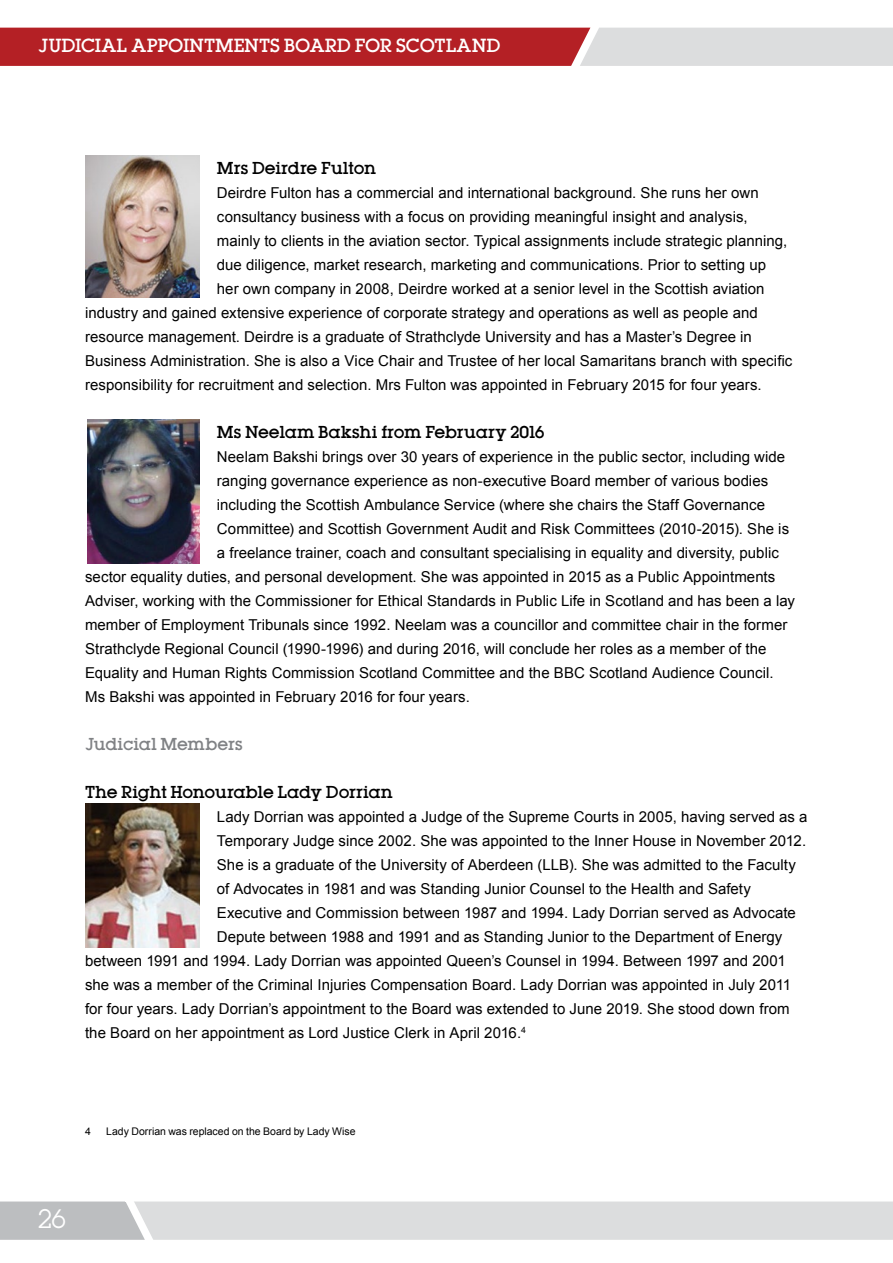
<style>
.page{position:relative;width:893px;height:1263px;background:#fff}
.page>*{position:absolute;margin:0;border:0;box-sizing:border-box;transform-origin:0 0}
.t1{font:24px "Lubalin";color:#fff}
.t2{font:500 16.5px "Lubalin";color:#fff}
.t3{font:15px "Arial";letter-spacing:.005em;color:#000}
.t4{font:500 15px "Lubalin";letter-spacing:-.005em;color:#000}
.t5{font:500 15px "Lubalin";letter-spacing:-.01em;color:#808285}
.t6{font:10.5px "Arial";letter-spacing:-.005em;color:#000}
</style>
<div class="page">
<svg style="left:0;top:1201px;width:893px;height:39px;background:#d8d9da"></svg>
<svg style="left:0;top:28px;width:893px;height:38px;background:#c26266"></svg>
<img style="left:85px;top:156px;width:115px;height:142px">
<svg style="left:87px;top:420px;width:1px;height:144px"></svg>
<img style="left:88px;top:420px;width:112px;height:144px">
<img style="left:85px;top:804px;width:115px;height:144px">
<p class="t2" style="left:38px;top:33px;width:464px">JUDICIAL APPOINTMENTS BOARD FOR SCOTLAND</p>
<p class="t4" style="left:217px;top:157px;width:161px">Mrs Deirdre Fulton</p>
<p class="t3" style="left:217px;top:184px;width:543px">Deirdre Fulton has a commercial and international background. She runs her own</p>
<p class="t3" style="left:217px;top:208px;width:532px">consultancy business with a focus on providing meaningful insight and analysis,</p>
<p class="t3" style="left:217px;top:232px;width:572px">mainly to clients in the aviation sector. Typical assignments include strategic planning,</p>
<p class="t3" style="left:217px;top:256px;width:551px">due diligence, market research, marketing and communications. Prior to setting up</p>
<p class="t3" style="left:217px;top:280px;width:549px">her own company in 2008, Deirdre worked at a senior level in the Scottish aviation</p>
<p class="t3" style="left:85px;top:304px;width:674px">industry and gained extensive experience of corporate strategy and operations as well as people and</p>
<p class="t3" style="left:85px;top:328px;width:668px">resource management. Deirdre is a graduate of Strathclyde University and has a Master’s Degree in</p>
<p class="t3" style="left:85px;top:352px;width:709px">Business Administration. She is also a Vice Chair and Trustee of her local Samaritans branch with specific</p>
<p class="t3" style="left:85px;top:376px;width:678px">responsibility for recruitment and selection. Mrs Fulton was appointed in February 2015 for four years.</p>
<p class="t4" style="left:217px;top:421px;width:329px">Ms Neelam Bakshi from February 2016</p>
<p class="t3" style="left:217px;top:448px;width:570px">Neelam Bakshi brings over 30 years of experience in the public sector, including wide</p>
<p class="t3" style="left:217px;top:472px;width:553px">ranging governance experience as non-executive Board member of various bodies</p>
<p class="t3" style="left:217px;top:496px;width:550px">including the Scottish Ambulance Service (where she chairs the Staff Governance</p>
<p class="t3" style="left:217px;top:520px;width:574px">Committee) and Scottish Government Audit and Risk Committees (2010-2015). She is</p>
<p class="t3" style="left:217px;top:544px;width:563px">a freelance trainer, coach and consultant specialising in equality and diversity, public</p>
<p class="t3" style="left:85px;top:568px;width:692px">sector equality duties, and personal development. She was appointed in 2015 as a Public Appointments</p>
<p class="t3" style="left:85px;top:592px;width:711px">Adviser, working with the Commissioner for Ethical Standards in Public Life in Scotland and has been a lay</p>
<p class="t3" style="left:85px;top:616px;width:704px">member of Employment Tribunals since 1992. Neelam was a councillor and committee chair in the former</p>
<p class="t3" style="left:85px;top:640px;width:683px">Strathclyde Regional Council (1990-1996) and during 2016, will conclude her roles as a member of the</p>
<p class="t3" style="left:85px;top:664px;width:690px">Equality and Human Rights Commission Scotland Committee and the BBC Scotland Audience Council.</p>
<p class="t3" style="left:85px;top:688px;width:386px">Ms Bakshi was appointed in February 2016 for four years.</p>
<p class="t5" style="left:85px;top:733px;width:159px">Judicial Members</p>
<p class="t4" style="left:85px;top:781px;width:309px">The Right Honourable Lady Dorrian</p>
<p class="t3" style="left:217px;top:808px;width:592px">Lady Dorrian was appointed a Judge of the Supreme Courts in 2005, having served as a</p>
<p class="t3" style="left:217px;top:832px;width:591px">Temporary Judge since 2002. She was appointed to the Inner House in November 2012.</p>
<p class="t3" style="left:217px;top:856px;width:581px">She is a graduate of the University of Aberdeen (LLB). She was admitted to the Faculty</p>
<p class="t3" style="left:217px;top:880px;width:535px">of Advocates in 1981 and was Standing Junior Counsel to the Health and Safety</p>
<p class="t3" style="left:217px;top:904px;width:580px">Executive and Commission between 1987 and 1994. Lady Dorrian served as Advocate</p>
<p class="t3" style="left:217px;top:928px;width:567px">Depute between 1988 and 1991 and as Standing Junior to the Department of Energy</p>
<p class="t3" style="left:85px;top:952px;width:702px">between 1991 and 1994. Lady Dorrian was appointed Queen’s Counsel in 1994. Between 1997 and 2001</p>
<p class="t3" style="left:85px;top:976px;width:707px">she was a member of the Criminal Injuries Compensation Board. Lady Dorrian was appointed in July 2011</p>
<p class="t3" style="left:85px;top:1000px;width:706px">for four years. Lady Dorrian’s appointment to the Board was extended to June 2019. She stood down from</p>
<p class="t3" style="left:85px;top:1024px;width:443px">the Board on her appointment as Lord Justice Clerk in April 2016.<sup>4</sup></p>
<p class="t6" style="left:85px;top:1126px;width:7px">4</p>
<p class="t6" style="left:106px;top:1126px;width:251px">Lady Dorrian was replaced on the Board by Lady Wise</p>
<h1 class="t1" style="left:38px;top:1202px;width:29px">26</h1>
</div>
